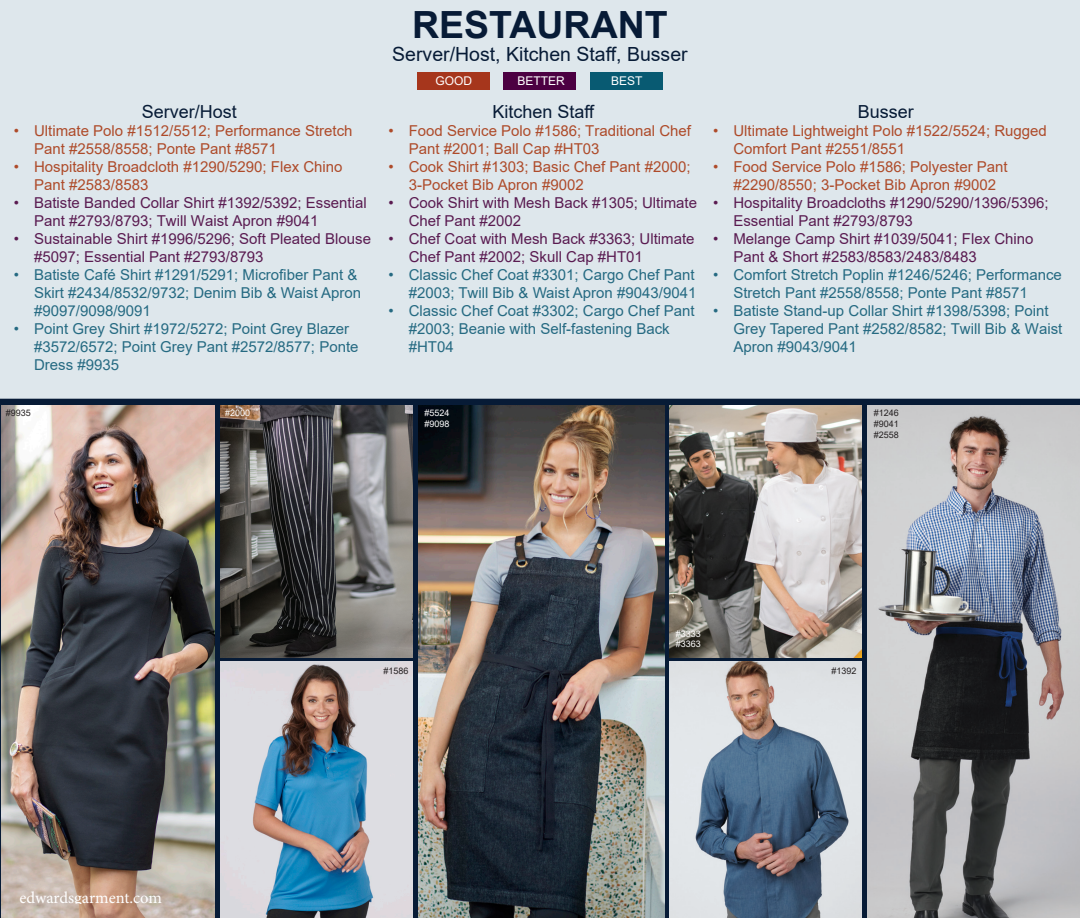
<style>
.page{position:relative;width:1080px;height:918px;background:#fff}
.page>*{position:absolute;margin:0;border:0;box-sizing:border-box;transform-origin:0 0}
.t1{font:700 37.5px "Arial";color:#071b36}
.t2{font:19.5px "Arial";color:#071b36}
.t3{font:18px "Arial";color:#071b36}
.t4{font:16.5px "Minion Pro";letter-spacing:-.005em;color:#fff}
.t5{font:15px/18px "Arial";color:#256a82}
.t6{font:15px/18px "Arial";color:#5a1b51}
.t7{font:15px/18px "Arial";color:#ae4b2a}
.t8{font:12px "Arial";color:#fff}
.t9{font:9px/10.8px "Arial";color:#231f20;text-align:justify}
.t10{font:9px/10.8px "Arial";color:#fff}
</style>
<div class="page">
<div style="left:0;top:401px;width:1080px;height:517px;background:#071b36"></div>
<div style="left:0;top:0;width:1080px;height:402px;background:#dee7ec"></div>
<hr style="left:0;top:399px;width:1080px;height:4px;background:#071b36">
<img style="left:1px;top:405px;width:214px;height:513px">
<img style="left:867px;top:405px;width:213px;height:513px">
<img style="left:418px;top:405px;width:246px;height:513px">
<img style="left:220px;top:405px;width:193px;height:253px">
<img style="left:220px;top:661px;width:193px;height:257px">
<img style="left:669px;top:405px;width:193px;height:253px">
<img style="left:669px;top:661px;width:193px;height:257px">
<div style="left:417px;top:72px;width:72px;height:18px;background:#a6361c"></div>
<div style="left:504px;top:72px;width:72px;height:18px;background:#4c0042"></div>
<div style="left:591px;top:72px;width:72px;height:18px;background:#085a72"></div>
<p class="t3" style="left:142px;top:99px;width:97px">Server/Host</p>
<p class="t7" style="left:34px;top:121px;width:320px;text-indent:-20px">• Ultimate Polo #1512/5512; Performance Stretch<br>Pant #2558/8558; Ponte Pant #8571</p>
<p class="t7" style="left:34px;top:157px;width:310px;text-indent:-20px">• Hospitality Broadcloth #1290/5290; Flex Chino<br>Pant #2583/8583</p>
<p class="t6" style="left:34px;top:193px;width:334px;text-indent:-20px">• Batiste Banded Collar Shirt #1392/5392; Essential<br>Pant #2793/8793; Twill Waist Apron #9041</p>
<p class="t6" style="left:34px;top:229px;width:338px;text-indent:-20px">• Sustainable Shirt #1996/5296; Soft Pleated Blouse #5097; Essential Pant #2793/8793</p>
<p class="t5" style="left:34px;top:265px;width:329px;text-indent:-20px">• Batiste Café Shirt #1291/5291; Microfiber Pant &amp;<br>Skirt #2434/8532/9732; Denim Bib &amp; Waist Apron #9097/9098/9091</p>
<p class="t5" style="left:34px;top:319px;width:326px;text-indent:-20px">• Point Grey Shirt #1972/5272; Point Grey Blazer #3572/6572; Point Grey Pant #2572/8577; Ponte<br>Dress #9935</p>
<p class="t9" style="left:6px;top:407px;width:27px">#9935</p>
<p class="t10" style="left:225px;top:407px;width:27px">#2000</p>
<h1 class="t1" style="left:412px;top:-2px;width:257px">RESTAURANT</h1>
<h2 class="t2" style="left:392px;top:41px;width:297px">Server/Host, Kitchen Staff, Busser</h2>
<p class="t8" style="left:435px;top:72px;width:38px">GOOD</p>
<p class="t8" style="left:517px;top:72px;width:49px">BETTER</p>
<p class="t8" style="left:611px;top:72px;width:33px">BEST</p>
<p class="t3" style="left:493px;top:99px;width:104px">Kitchen Staff</p>
<p class="t7" style="left:409px;top:121px;width:284px;text-indent:-20px">• Food Service Polo #1586; Traditional Chef<br>Pant #2001; Ball Cap #HT03</p>
<p class="t7" style="left:409px;top:157px;width:283px;text-indent:-20px">• Cook Shirt #1303; Basic Chef Pant #2000;<br>3-Pocket Bib Apron #9002</p>
<p class="t6" style="left:409px;top:193px;width:290px;text-indent:-20px">• Cook Shirt with Mesh Back #1305; Ultimate<br>Chef Pant #2002</p>
<p class="t6" style="left:409px;top:229px;width:287px;text-indent:-20px">• Chef Coat with Mesh Back #3363; Ultimate<br>Chef Pant #2002; Skull Cap #HT01</p>
<p class="t5" style="left:388px;top:265px;width:309px;text-align:right">• Classic Chef Coat #3301; Cargo Chef Pant #2003; Twill Bib &amp; Waist Apron #9043/9041</p>
<p class="t5" style="left:409px;top:301px;width:287px;text-indent:-20px">• Classic Chef Coat #3302; Cargo Chef Pant #2003; Beanie with Self-fastening Back #HT04</p>
<p class="t3" style="left:858px;top:99px;width:58px">Busser</p>
<p class="t7" style="left:733px;top:121px;width:315px;text-indent:-20px">• Ultimate Lightweight Polo #1522/5524; Rugged<br>Comfort Pant #2551/8551</p>
<p class="t7" style="left:713px;top:157px;width:296px;text-align:center">• Food Service Polo #1586; Polyester Pant #2290/8550; 3-Pocket Bib Apron #9002</p>
<p class="t6" style="left:733px;top:193px;width:317px;text-indent:-20px">• Hospitality Broadcloths #1290/5290/1396/5396;<br>Essential Pant #2793/8793</p>
<p class="t6" style="left:733px;top:229px;width:302px;text-indent:-20px">• Melange Camp Shirt #1039/5041; Flex Chino<br>Pant &amp; Short #2583/8583/2483/8483</p>
<p class="t5" style="left:733px;top:265px;width:330px;text-indent:-20px">• Comfort Stretch Poplin #1246/5246; Performance<br>Stretch Pant #2558/8558; Ponte Pant #8571</p>
<p class="t5" style="left:733px;top:301px;width:331px;text-indent:-20px">• Batiste Stand-up Collar Shirt #1398/5398; Point<br>Grey Tapered Pant #2582/8582; Twill Bib &amp; Waist<br>Apron #9043/9041</p>
<p class="t10" style="left:424px;top:407px;width:27px">#5524 #9098</p>
<p class="t9" style="left:874px;top:407px;width:27px">#1246 #9041 #2558</p>
<p class="t10" style="left:676px;top:628px;width:27px">#3333 #3363</p>
<p class="t9" style="left:383px;top:665px;width:27px">#1586</p>
<p class="t9" style="left:831px;top:665px;width:27px">#1392</p>
<p class="t4" style="left:20px;top:887px;width:144px">edwardsgarment.com</p>
</div>
